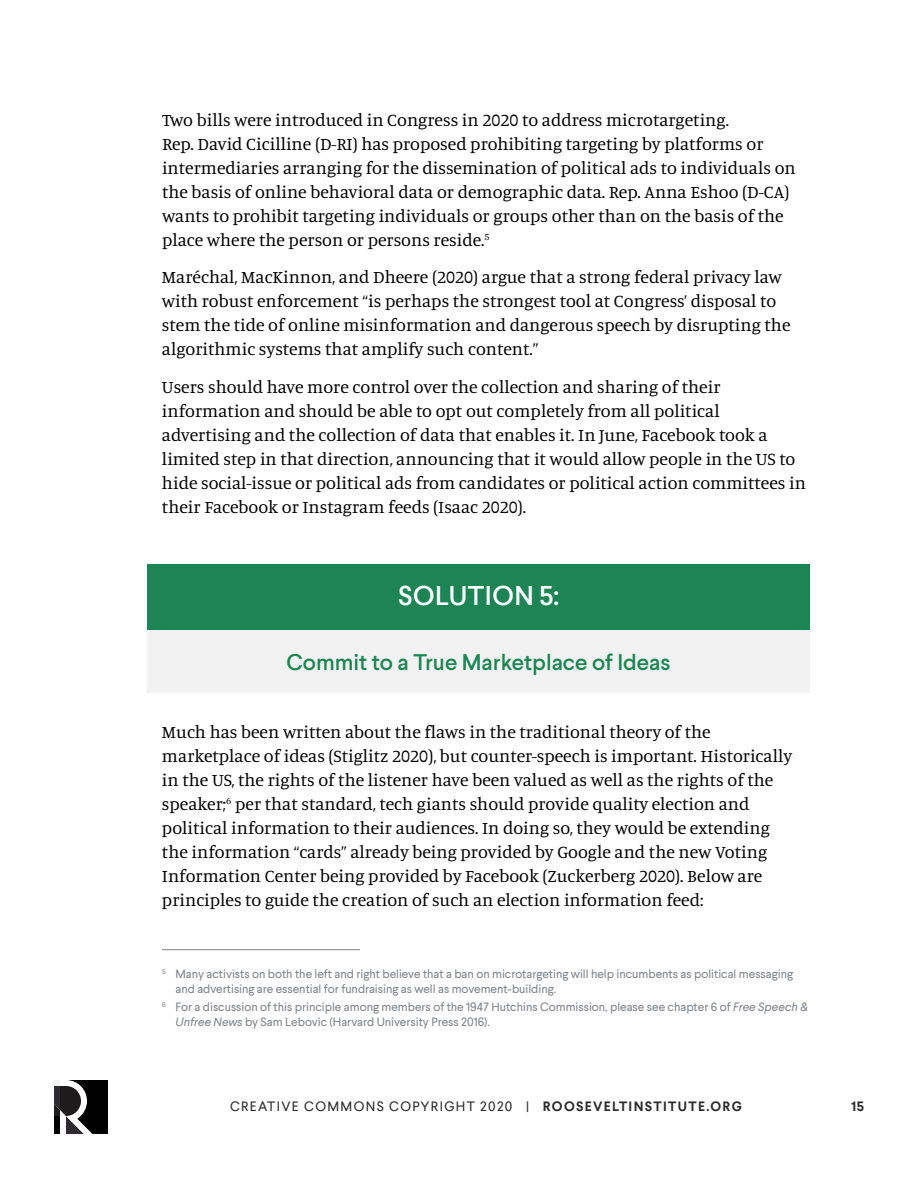
<style>
.page{position:relative;width:918px;height:1188px;background:#fff}
.page>*{position:absolute;margin:0;border:0;box-sizing:border-box;transform-origin:0 0}
.t1{font:500 27px "Larsseit";letter-spacing:.02em;color:#fff}
.t2{font:500 22.5px "Larsseit";color:#1e8456}
.t3{font:18px/24px "Manuale";color:#000}
.t4{font:13.5px "Larsseit";letter-spacing:.1em;color:#2d2b2d}
.t5{font:700 13.5px "Larsseit";color:#2d2b2d}
.t6{font:12px/15px "Larsseit";color:#81848a}
.s1{font-style:italic}
.s2{font-weight:700}
</style>
<div class="page">
<svg style="left:54px;top:1080px;width:54px;height:54px"></svg>
<hr style="left:162px;top:949px;width:198px;height:1px;background:#81848a">
<div style="left:147px;top:564px;width:663px;height:129px;background:#f2f2f2"></div>
<div style="left:147px;top:564px;width:663px;height:66px;background:#1e8456"></div>
<p class="t3" style="left:162px;top:107px;width:635px">Two bills were introduced in Congress in 2020 to address microtargeting.<br>Rep. David Cicilline (D-RI) has proposed prohibiting targeting by platforms or intermediaries arranging for the dissemination of political ads to individuals on the basis of online behavioral data or demographic data. Rep. Anna Eshoo (D-CA) wants to prohibit targeting individuals or groups other than on the basis of the place where the person or persons reside.<sup>5</sup></p>
<p class="t3" style="left:162px;top:264px;width:630px">Maréchal, MacKinnon, and Dheere (2020) argue that a strong federal privacy law with robust enforcement “is perhaps the strongest tool at Congress’ disposal to stem the tide of online misinformation and dangerous speech by disrupting the algorithmic systems that amplify such content.”</p>
<p class="t3" style="left:162px;top:374px;width:645px">Users should have more control over the collection and sharing of their information and should be able to opt out completely from all political advertising and the collection of data that enables it. In June, Facebook took a limited step in that direction, announcing that it would allow people in the US to hide social-issue or political ads from candidates or political action committees in their Facebook or Instagram feeds (Isaac 2020).</p>
<h1 class="t1" style="left:398px;top:578px;width:163px">SOLUTION 5:</h1>
<p class="t2" style="left:286px;top:648px;width:386px">Commit to a True Marketplace of Ideas</p>
<p class="t3" style="left:162px;top:719px;width:632px">Much has been written about the flaws in the traditional theory of the marketplace of ideas (Stiglitz 2020), but counter-speech is important. Historically in the US, the rights of the listener have been valued as well as the rights of the speaker;<sup>6</sup> per that standard, tech giants should provide quality election and political information to their audiences. In doing so, they would be extending the information “cards” already being provided by Google and the new Voting Information Center being provided by Facebook (Zuckerberg 2020). Below are principles to guide the creation of such an election information feed:</p>
<p class="t6" style="left:175px;top:966px;width:619px;text-indent:-13px"><sup>5</sup> Many activists on both the left and right believe that a ban on microtargeting will help incumbents as political messaging and advertising are essential for fundraising as well as movement-building.</p>
<p class="t6" style="left:176px;top:999px;width:634px;text-indent:-14px"><sup>6</sup> For a discussion of this principle among members of the 1947 Hutchins Commission, please see chapter 6 of <span class="s1">Free Speech &amp;<br>Unfree News</span> by Sam Lebovic (Harvard University Press 2016).</p>
<p class="t4" style="left:230px;top:1098px;width:513px">CREATIVE COMMONS COPYRIGHT 2020 | <span class="s2">ROOSEVELTINSTITUTE.ORG</span></p>
<p class="t5" style="left:851px;top:1097px;width:14px">15</p>
</div>
